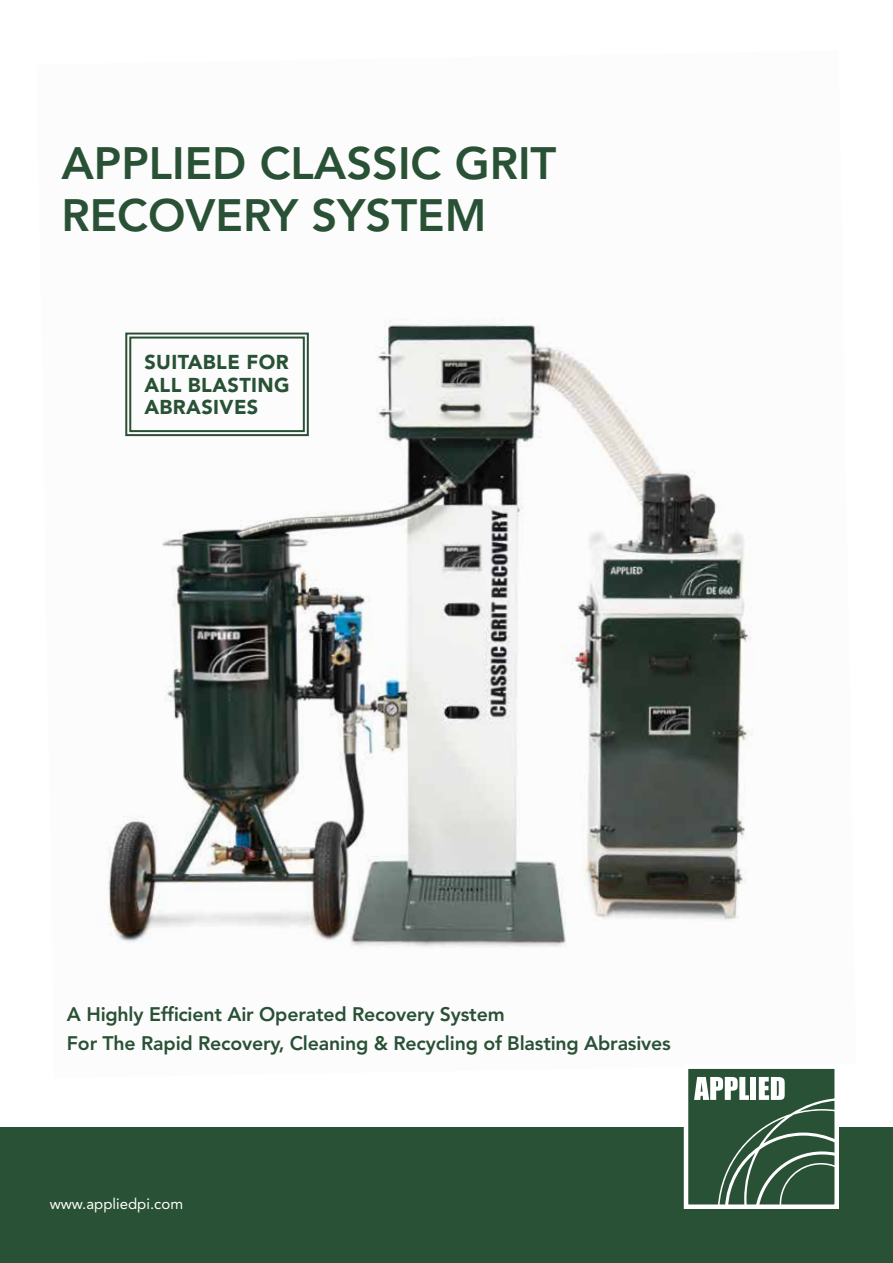
<style>
.page{position:relative;width:893px;height:1263px;background:#fff}
.page>*{position:absolute;margin:0;border:0;box-sizing:border-box;transform-origin:0 0}
.t1{font:800 45px/52.5px "Avenir LT Std";color:#295135}
.t2{font:900 19.95px/22.5px "Avenir LT Std";letter-spacing:.02em;color:#295135;text-align:justify}
.t3{font:800 19.5px/28.5px "Avenir LT Std";letter-spacing:-.01em;color:#295135}
.t4{font:15px "Avenir LT Pro";color:#fff}
</style>
<div class="page">
<img style="left:107px;top:320px;width:644px;height:627px">
<div style="left:0;top:1127px;width:893px;height:136px;background:#295135"></div>
<div style="left:686px;top:1067px;width:151px;height:140px;background:#295135"></div>
<div style="left:684px;top:1064px;width:155px;height:145px;border:4px solid #fff"></div>
<svg style="left:694px;top:1077px;width:143px;height:130px"></svg>
<svg style="left:124px;top:332px;width:186px;height:105px"></svg>
<div style="left:129px;top:337px;width:176px;height:95px;border:2px solid #295135"></div>
<h1 class="t1" style="left:61px;top:137px;width:496px">APPLIED CLASSIC GRIT<br>RECOVERY SYSTEM</h1>
<p class="t2" style="left:144px;top:351px;width:147px">SUITABLE FOR ALL BLASTING ABRASIVES</p>
<p class="t3" style="left:67px;top:1000px;width:605px">A Highly Efficient Air Operated Recovery System<br>For The Rapid Recovery, Cleaning &amp; Recycling of Blasting Abrasives</p>
<p class="t4" style="left:50px;top:1194px;width:135px">www.appliedpi.com</p>
</div>
